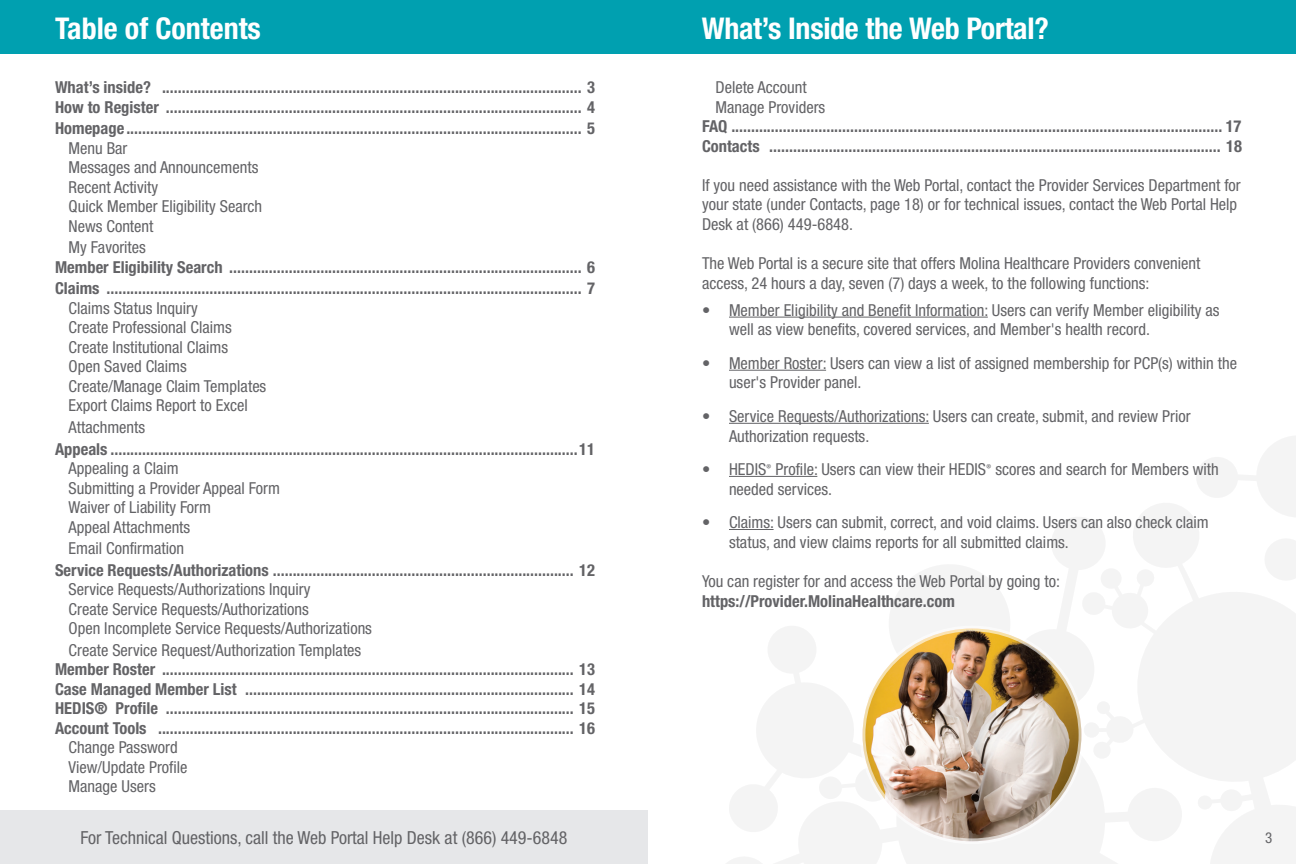
<style>
.page{position:relative;width:1296px;height:864px;background:#fff}
.page>*{position:absolute;margin:0;border:0;box-sizing:border-box;transform-origin:0 0}
.t1{font:700 condensed 30px "Helvetica Neue";letter-spacing:-.01em;color:#fff}
.t2{font:condensed 18px "Helvetica Neue";color:#636366}
.t3{font:700 condensed 16.5px "Helvetica Neue";color:#636366}
.t4{font:condensed 16.5px/19.8px "Helvetica Neue";color:#636366}
.t5{font:condensed 15px "Helvetica Neue";color:#636366}
.s1{font-family:"Minion Pro";font-stretch:normal}
.s2{font-weight:700}
</style>
<div class="page">
<svg style="left:727px;top:422px;width:569px;height:442px"></svg>
<div style="left:0;top:810px;width:648px;height:54px;background:#e6e7e9"></div>
<hr style="left:729px;top:317px;width:259px;height:1px;background:#636366">
<hr style="left:729px;top:370px;width:97px;height:1px;background:#636366">
<hr style="left:729px;top:423px;width:200px;height:1px;background:#636366">
<hr style="left:729px;top:476px;width:88px;height:1px;background:#636366">
<hr style="left:729px;top:529px;width:45px;height:1px;background:#636366">
<div style="left:0;top:0;width:1296px;height:54px;background:#00a0b0"></div>
<img style="left:863px;top:629px;width:218px;height:212px">
<div style="left:860px;top:626px;width:224px;height:218px;border:6px solid #fff;border-radius:50%"></div>
<h2 class="t1" style="left:55px;top:11px;width:207px">Table of Contents</h2>
<h2 class="t1" style="left:702px;top:11px;width:348px">What’s Inside the Web Portal?</h2>
<p class="t3" style="left:55px;top:77px;width:541px">What’s inside? .......................................................................................................... 3</p>
<p class="t3" style="left:55px;top:97px;width:541px">How to Register ......................................................................................................... 4</p>
<p class="t3" style="left:55px;top:118px;width:541px">Homepage ................................................................................................................... 5</p>
<p class="t4" style="left:69px;top:138px;width:60px">Menu Bar</p>
<p class="t4" style="left:69px;top:157px;width:191px">Messages and Announcements</p>
<p class="t4" style="left:69px;top:177px;width:91px">Recent Activity</p>
<p class="t4" style="left:69px;top:196px;width:195px">Quick Member Eligibility Search</p>
<p class="t4" style="left:69px;top:216px;width:86px">News Content</p>
<p class="t4" style="left:69px;top:237px;width:79px">My Favorites</p>
<p class="t3" style="left:55px;top:257px;width:541px">Member Eligibility Search ......................................................................................... 6</p>
<p class="t3" style="left:55px;top:279px;width:541px">Claims ........................................................................................................................ 7</p>
<p class="t4" style="left:69px;top:298px;width:131px">Claims Status Inquiry</p>
<p class="t4" style="left:69px;top:318px;width:165px">Create Professional Claims</p>
<p class="t4" style="left:69px;top:337px;width:161px">Create Institutional Claims</p>
<p class="t4" style="left:69px;top:357px;width:120px">Open Saved Claims</p>
<p class="t4" style="left:69px;top:376px;width:199px">Create/Manage Claim Templates</p>
<p class="t4" style="left:69px;top:396px;width:181px">Export Claims Report to Excel</p>
<p class="t4" style="left:69px;top:417px;width:78px">Attachments</p>
<p class="t3" style="left:55px;top:439px;width:541px">Appeals ......................................................................................................................11</p>
<p class="t4" style="left:69px;top:458px;width:112px">Appealing a Claim</p>
<p class="t4" style="left:69px;top:478px;width:213px">Submitting a Provider Appeal Form</p>
<p class="t4" style="left:69px;top:497px;width:144px">Waiver of Liability Form</p>
<p class="t4" style="left:69px;top:517px;width:123px">Appeal Attachments</p>
<p class="t4" style="left:69px;top:538px;width:117px">Email Confirmation</p>
<p class="t3" style="left:55px;top:560px;width:542px">Service Requests/Authorizations ............................................................................ 12</p>
<p class="t4" style="left:69px;top:580px;width:244px">Service Requests/Authorizations Inquiry</p>
<p class="t4" style="left:69px;top:599px;width:242px">Create Service Requests/Authorizations</p>
<p class="t4" style="left:69px;top:619px;width:305px">Open Incomplete Service Requests/Authorizations</p>
<p class="t4" style="left:69px;top:640px;width:294px">Create Service Request/Authorization Templates</p>
<p class="t3" style="left:55px;top:660px;width:541px">Member Roster ........................................................................................................ 13</p>
<p class="t3" style="left:55px;top:679px;width:541px">Case Managed Member List ................................................................................... 14</p>
<p class="t3" style="left:55px;top:699px;width:541px">HEDIS® Profile ....................................................................................................... 15</p>
<p class="t3" style="left:55px;top:718px;width:541px">Account Tools ......................................................................................................... 16</p>
<p class="t4" style="left:69px;top:738px;width:111px">Change Password</p>
<p class="t4" style="left:69px;top:757px;width:120px">View/Update Profile</p>
<p class="t4" style="left:69px;top:777px;width:89px">Manage Users</p>
<p class="t2" style="left:81px;top:827px;width:488px">For Technical Questions, call the Web Portal Help Desk at (866) 449-6848</p>
<p class="t4" style="left:716px;top:78px;width:93px">Delete Account</p>
<p class="t4" style="left:716px;top:97px;width:111px">Manage Providers</p>
<p class="t3" style="left:702px;top:117px;width:541px">FAQ ............................................................................................................................ 17</p>
<p class="t3" style="left:702px;top:136px;width:541px">Contacts .................................................................................................................. 18</p>
<p class="t4" style="left:702px;top:175px;width:540px">If you need assistance with the Web Portal, contact the Provider Services Department for your state (under Contacts, page 18) or for technical issues, contact the Web Portal Help<br>Desk at (866) 449-6848.</p>
<p class="t4" style="left:702px;top:253px;width:500px">The Web Portal is a secure site that offers Molina Healthcare Providers convenient access, 24 hours a day, seven (7) days a week, to the following functions:</p>
<p class="t4" style="left:729px;top:300px;width:492px;text-indent:-27px">• Member Eligibility and Benefit Information: Users can verify Member eligibility as well as view benefits, covered services, and Member's health record.</p>
<p class="t4" style="left:729px;top:353px;width:510px;text-indent:-27px">• Member Roster: Users can view a list of assigned membership for PCP(s) within the user's Provider panel.</p>
<p class="t4" style="left:729px;top:406px;width:463px;text-indent:-27px">• Service Requests/Authorizations: Users can create, submit, and review Prior<br>Authorization requests.</p>
<p class="t4" style="left:729px;top:459px;width:491px;text-indent:-27px">• HEDIS<span class="s1">®</span> Profile: Users can view their HEDIS<span class="s1">®</span> scores and search for Members with needed services.</p>
<p class="t4" style="left:729px;top:512px;width:481px;text-indent:-27px">• Claims: Users can submit, correct, and void claims. Users can also check claim status, and view claims reports for all submitted claims.</p>
<p class="t4" style="left:702px;top:571px;width:360px">You can register for and access the Web Portal by going to: <span class="s2">https://Provider.MolinaHealthcare.com</span></p>
<p class="t5" style="left:1265px;top:829px;width:9px">3</p>
</div>
